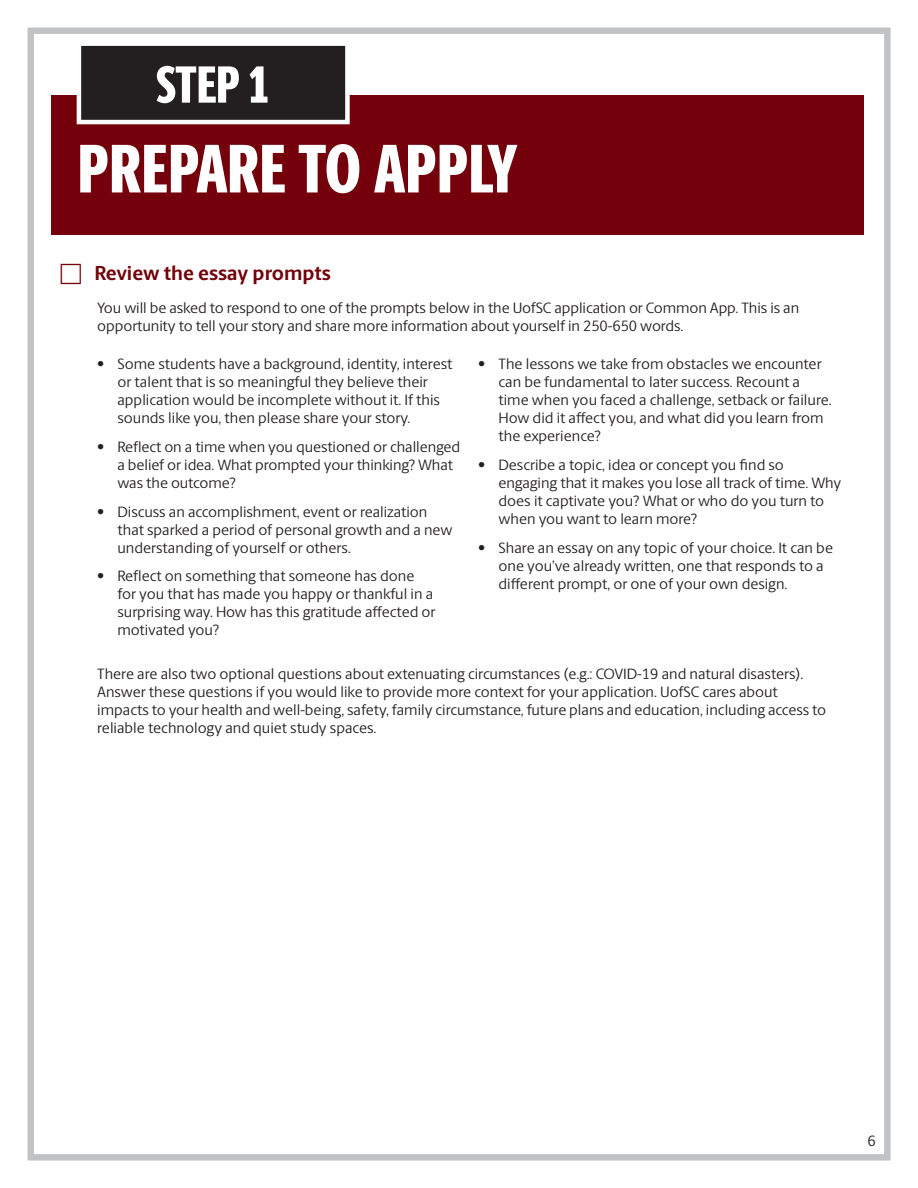
<style>
.page{position:relative;width:918px;height:1188px;background:#fff}
.page>*{position:absolute;margin:0;border:0;box-sizing:border-box;transform-origin:0 0}
.t1{font:800 69px "Berlingske Sans X Cn";letter-spacing:.01em;color:#fff}
.t2{font:800 52.5px "Berlingske Sans X Cn";color:#fff}
.t3{font:700 20.25px "Berlingske Sans";color:#73000a}
.t4{font:15px/18px "Berlingske Sans";letter-spacing:-.005em;color:#231f20}
</style>
<div class="page">
<div style="left:28px;top:28px;width:862px;height:1132px;border:6px solid #c1c2c4"></div>
<div style="left:52px;top:96px;width:812px;height:139px;background:#73000a"></div>
<div style="left:79px;top:44px;width:268px;height:78px;background:#231f20"></div>
<div style="left:77px;top:41px;width:273px;height:83px;border:4px solid #fff"></div>
<p class="t2" style="left:156px;top:45px;width:115px">STEP 1</p>
<p class="t1" style="left:78px;top:117px;width:441px">PREPARE TO APPLY</p>
<p class="t3" style="left:94px;top:258px;width:238px">Review the essay prompts</p>
<p class="t4" style="left:97px;top:298px;width:704px">You will be asked to respond to one of the prompts below in the UofSC application or Common App. This is an opportunity to tell your story and share more information about yourself in 250-650 words.</p>
<p class="t4" style="left:117px;top:354px;width:336px;text-indent:-20px">• Some students have a background, identity, interest or talent that is so meaningful they believe their application would be incomplete without it. If this sounds like you, then please share your story.</p>
<p class="t4" style="left:117px;top:437px;width:344px;text-indent:-20px">• Reflect on a time when you questioned or challenged a belief or idea. What prompted your thinking? What was the outcome?</p>
<p class="t4" style="left:117px;top:502px;width:337px;text-indent:-20px">• Discuss an accomplishment, event or realization that sparked a period of personal growth and a new understanding of yourself or others.</p>
<p class="t4" style="left:117px;top:567px;width:320px;text-indent:-20px">• Reflect on something that someone has done for you that has made you happy or thankful in a surprising way. How has this gratitude affected or motivated you?</p>
<p class="t4" style="left:499px;top:354px;width:335px;text-indent:-20px">• The lessons we take from obstacles we encounter can be fundamental to later success. Recount a time when you faced a challenge, setback or failure.<br>How did it affect you, and what did you learn from the experience?</p>
<p class="t4" style="left:499px;top:455px;width:344px;text-indent:-20px">• Describe a topic, idea or concept you find so engaging that it makes you lose all track of time. Why does it captivate you? What or who do you turn to when you want to learn more?</p>
<p class="t4" style="left:499px;top:538px;width:336px;text-indent:-20px">• Share an essay on any topic of your choice. It can be one you’ve already written, one that responds to a different prompt, or one of your own design.</p>
<p class="t4" style="left:97px;top:664px;width:731px">There are also two optional questions about extenuating circumstances (e.g.: COVID-19 and natural disasters).<br>Answer these questions if you would like to provide more context for your application. UofSC cares about impacts to your health and well-being, safety, family circumstance, future plans and education, including access to reliable technology and quiet study spaces.</p>
<p class="t4" style="left:868px;top:1131px;width:10px">6</p>
</div>
